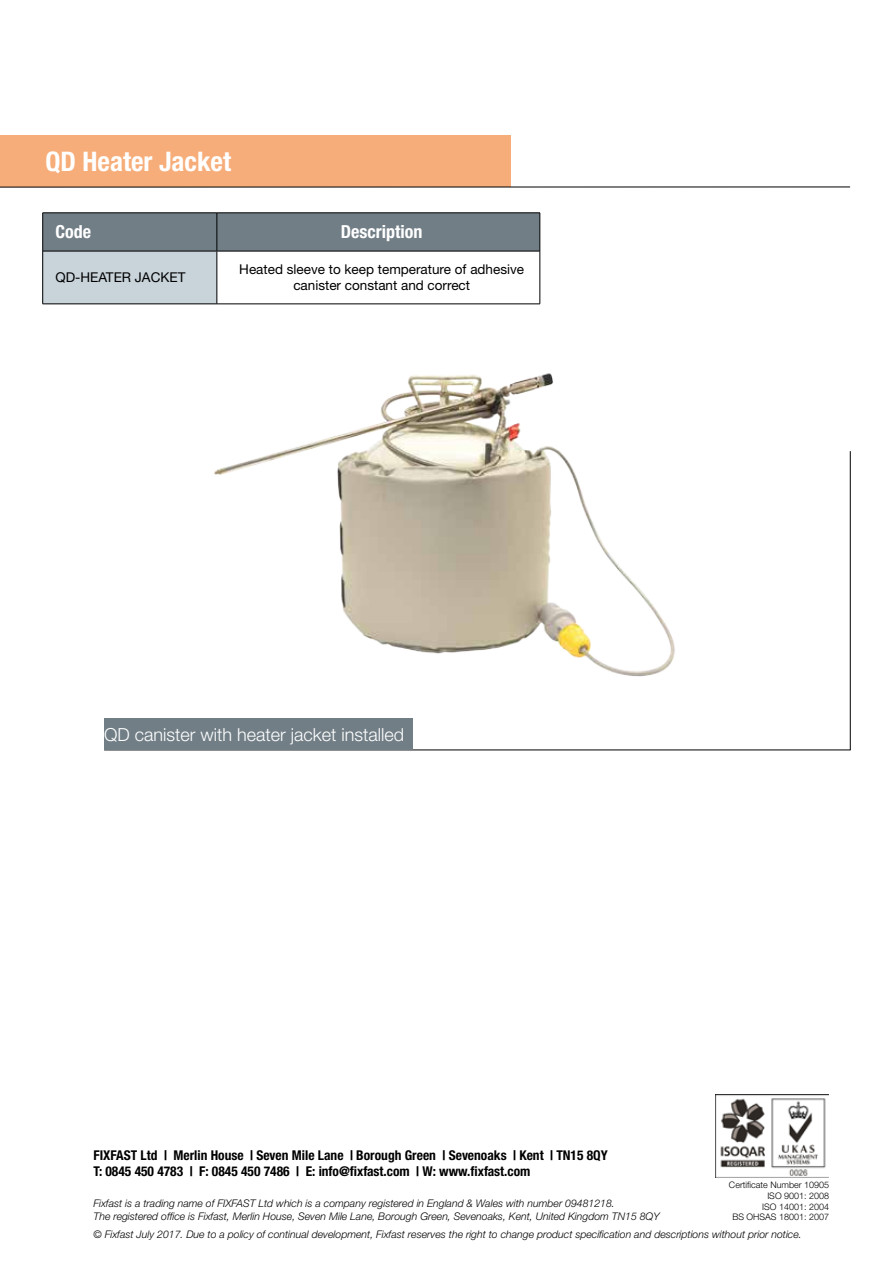
<style>
.page{position:relative;width:893px;height:1263px;background:#fff}
.page>*{position:absolute;margin:0;border:0;box-sizing:border-box;transform-origin:0 0}
.t1{font:700 condensed 27px "Helvetica Neue LT Std";color:#fff}
.t2{font:300 18px "Helvetica Neue LT Std";color:#fff}
.t3{font:700 condensed 18px "Helvetica Neue LT Std";color:#fff}
.t4{font:700 condensed 13.5px/16.2px "Helvetica Neue LT Std";color:#000}
.t5{font:13.5px/16.2px "Helvetica Neue LT Std";color:#000;text-align:center}
.t6{font:italic 300 10.5px/12.6px "Helvetica Neue LT Std";color:#000}
.t7{font:300 9px/10.8px "Helvetica Neue LT Std";color:#000;text-align:right}
</style>
<div class="page">
<img style="left:715px;top:1094px;width:113px;height:83px">
<div style="left:43px;top:214px;width:497px;height:37px;background:#717e86"></div>
<div style="left:43px;top:251px;width:174px;height:53px;background:#c8d3da"></div>
<hr style="left:217px;top:213px;width:1px;height:38px;background:#000">
<hr style="left:217px;top:251px;width:1px;height:53px;background:#000">
<hr style="left:43px;top:304px;width:174px;height:1px;background:#000">
<hr style="left:217px;top:304px;width:323px;height:1px;background:#000">
<hr style="left:43px;top:213px;width:174px;height:1px;background:#000">
<hr style="left:42px;top:213px;width:1px;height:38px;background:#000">
<hr style="left:217px;top:213px;width:323px;height:1px;background:#000">
<hr style="left:540px;top:213px;width:1px;height:38px;background:#000">
<hr style="left:42px;top:251px;width:1px;height:53px;background:#000">
<hr style="left:540px;top:251px;width:1px;height:53px;background:#000">
<hr style="left:43px;top:251px;width:174px;height:1px;background:#000">
<hr style="left:217px;top:251px;width:323px;height:1px;background:#000">
<hr style="left:104px;top:750px;width:746px;height:1px;background:#000">
<hr style="left:850px;top:451px;width:1px;height:299px;background:#000">
<div style="left:104px;top:719px;width:308px;height:31px;background:#717e86"></div>
<div style="left:0;top:136px;width:510px;height:51px;background:#f7ad79"></div>
<hr style="left:0;top:187px;width:850px;height:1px;background:#000">
<img style="left:214px;top:373px;width:461px;height:304px">
<h1 class="t1" style="left:46px;top:145px;width:187px">QD Heater Jacket</h1>
<h2 class="t3" style="left:55px;top:221px;width:37px">Code</h2>
<h2 class="t3" style="left:341px;top:221px;width:83px">Description</h2>
<p class="t5" style="left:55px;top:269px;width:132px">QD-HEATER JACKET</p>
<p class="t5" style="left:239px;top:261px;width:286px">Heated sleeve to keep temperature of adhesive canister constant and correct</p>
<h2 class="t2" style="left:104px;top:723px;width:302px">QD canister with heater jacket installed</h2>
<p class="t4" style="left:94px;top:1146px;width:516px">FIXFAST Ltd | Merlin House | Seven Mile Lane | Borough Green | Sevenoaks | Kent | TN15 8QY<br>T: 0845 450 4783 | F: 0845 450 7486 | E: info@fixfast.com | W: www.fixfast.com</p>
<p class="t6" style="left:94px;top:1197px;width:567px">Fixfast is a trading name of FIXFAST Ltd which is a company registered in England &amp; Wales with number 09481218.<br>The registered office is Fixfast, Merlin House, Seven Mile Lane, Borough Green, Sevenoaks, Kent, United Kingdom TN15 8QY</p>
<p class="t7" style="left:729px;top:1179px;width:102px">Certificate Number 10905<br>ISO 9001: 2008<br>ISO 14001: 2004<br>BS OHSAS 18001: 2007</p>
<p class="t6" style="left:94px;top:1228px;width:710px">© Fixfast July 2017. Due to a policy of continual development, Fixfast reserves the right to change product specification and descriptions without prior notice.</p>
</div>
